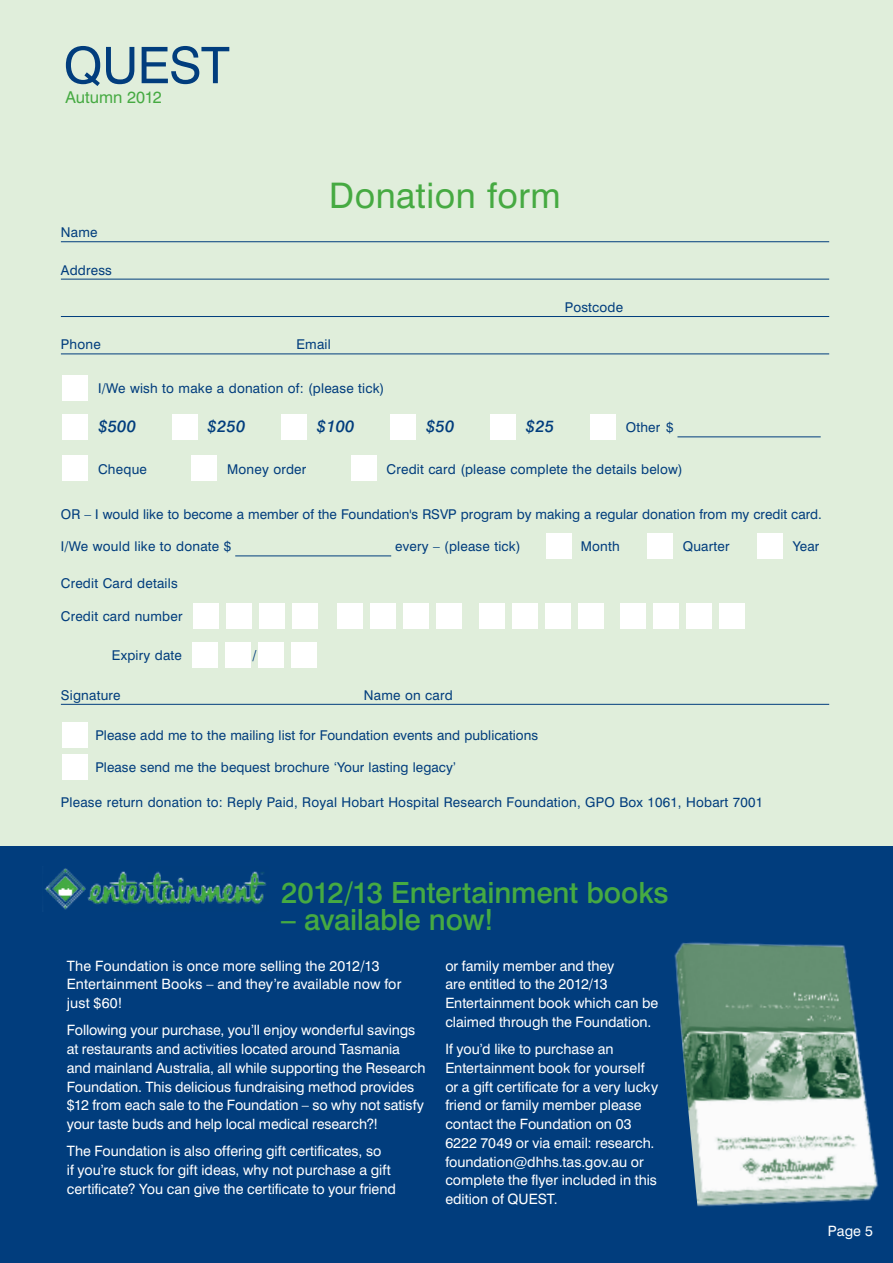
<style>
.page{position:relative;width:893px;height:1263px;background:#fff}
.page>*{position:absolute;margin:0;border:0;box-sizing:border-box;transform-origin:0 0}
.t1{font:50.4px "Swiss 721 BT";letter-spacing:-.01em;color:#013d7d}
.t2{font:35.25px "Swiss 721 BT";letter-spacing:.015em;color:#46aa42}
.t3{font:500 29.25px "Swiss 721 BT";letter-spacing:-.005em;color:#46aa42}
.t4{font:italic 500 16.5px "Swiss 721 BT";letter-spacing:.015em;color:#013d7d}
.t5{font:16.35px "Swiss 721 BT";color:#46aa42}
.t6{font:14.25px/18.8px "Swiss 721 BT";color:#fff}
.t7{font:13.5px "Swiss 721 BT";letter-spacing:.015em;color:#013d7d}
</style>
<div class="page">
<div style="left:0;top:0;width:893px;height:846px;background:#e0eedb"></div>
<div style="left:0;top:846px;width:893px;height:417px;background:#013d7d"></div>
<hr style="left:61px;top:241px;width:768px;height:1px;background:#013d7d">
<hr style="left:61px;top:279px;width:768px;height:1px;background:#013d7d">
<hr style="left:61px;top:316px;width:768px;height:1px;background:#013d7d">
<hr style="left:61px;top:353px;width:768px;height:1px;background:#013d7d">
<hr style="left:677px;top:436px;width:144px;height:1px;background:#013d7d">
<hr style="left:235px;top:555px;width:156px;height:1px;background:#013d7d">
<hr style="left:61px;top:704px;width:768px;height:1px;background:#013d7d">
<div style="left:62px;top:375px;width:26px;height:26px;background:#fff"></div>
<div style="left:62px;top:414px;width:26px;height:26px;background:#fff"></div>
<div style="left:172px;top:414px;width:25px;height:26px;background:#fff"></div>
<div style="left:281px;top:414px;width:26px;height:26px;background:#fff"></div>
<div style="left:390px;top:414px;width:26px;height:26px;background:#fff"></div>
<div style="left:490px;top:414px;width:26px;height:26px;background:#fff"></div>
<div style="left:590px;top:414px;width:25px;height:26px;background:#fff"></div>
<div style="left:62px;top:455px;width:26px;height:26px;background:#fff"></div>
<div style="left:191px;top:455px;width:26px;height:26px;background:#fff"></div>
<div style="left:351px;top:455px;width:25px;height:26px;background:#fff"></div>
<div style="left:546px;top:533px;width:26px;height:26px;background:#fff"></div>
<div style="left:647px;top:533px;width:25px;height:26px;background:#fff"></div>
<div style="left:757px;top:533px;width:25px;height:26px;background:#fff"></div>
<div style="left:193px;top:603px;width:25px;height:25px;background:#fff"></div>
<div style="left:226px;top:603px;width:25px;height:25px;background:#fff"></div>
<div style="left:259px;top:603px;width:25px;height:25px;background:#fff"></div>
<div style="left:292px;top:603px;width:25px;height:25px;background:#fff"></div>
<div style="left:337px;top:603px;width:26px;height:25px;background:#fff"></div>
<div style="left:370px;top:603px;width:26px;height:25px;background:#fff"></div>
<div style="left:403px;top:603px;width:26px;height:25px;background:#fff"></div>
<div style="left:436px;top:603px;width:26px;height:25px;background:#fff"></div>
<div style="left:479px;top:603px;width:25px;height:25px;background:#fff"></div>
<div style="left:512px;top:603px;width:25px;height:25px;background:#fff"></div>
<div style="left:545px;top:603px;width:25px;height:25px;background:#fff"></div>
<div style="left:578px;top:603px;width:25px;height:25px;background:#fff"></div>
<div style="left:621px;top:603px;width:25px;height:25px;background:#fff"></div>
<div style="left:654px;top:603px;width:25px;height:25px;background:#fff"></div>
<div style="left:687px;top:603px;width:25px;height:25px;background:#fff"></div>
<div style="left:720px;top:603px;width:25px;height:25px;background:#fff"></div>
<div style="left:192px;top:642px;width:26px;height:26px;background:#fff"></div>
<div style="left:225px;top:642px;width:26px;height:26px;background:#fff"></div>
<div style="left:258px;top:642px;width:26px;height:26px;background:#fff"></div>
<div style="left:291px;top:642px;width:26px;height:26px;background:#fff"></div>
<div style="left:62px;top:722px;width:26px;height:26px;background:#fff"></div>
<div style="left:62px;top:754px;width:26px;height:26px;background:#fff"></div>
<img style="left:45px;top:868px;width:221px;height:42px">
<img style="left:674px;top:942px;width:205px;height:265px">
<h1 class="t1" style="left:64px;top:35px;width:168px">QUEST</h1>
<p class="t5" style="left:65px;top:87px;width:98px">Autumn 2012</p>
<p class="t7" style="left:61px;top:224px;width:38px">Name</p>
<p class="t7" style="left:61px;top:261px;width:53px">Address</p>
<h2 class="t2" style="left:329px;top:174px;width:233px">Donation form</h2>
<p class="t7" style="left:565px;top:299px;width:60px">Postcode</p>
<p class="t7" style="left:61px;top:336px;width:41px">Phone</p>
<p class="t7" style="left:296px;top:336px;width:36px">Email</p>
<p class="t7" style="left:98px;top:380px;width:288px">I/We wish to make a donation of: (please tick)</p>
<p class="t4" style="left:98px;top:416px;width:39px">$500</p>
<p class="t4" style="left:208px;top:416px;width:39px">$250</p>
<p class="t4" style="left:317px;top:416px;width:39px">$100</p>
<p class="t4" style="left:426px;top:416px;width:30px">$50</p>
<p class="t4" style="left:526px;top:416px;width:30px">$25</p>
<p class="t7" style="left:626px;top:419px;width:49px">Other $</p>
<p class="t7" style="left:98px;top:460px;width:50px">Cheque</p>
<p class="t7" style="left:227px;top:460px;width:81px">Money order</p>
<p class="t7" style="left:387px;top:460px;width:298px">Credit card (please complete the details below)</p>
<p class="t7" style="left:61px;top:505px;width:762px">OR – I would like to become a member of the Foundation's RSVP program by making a regular donation from my credit card.</p>
<p class="t7" style="left:61px;top:538px;width:172px">I/We would like to donate $</p>
<p class="t7" style="left:395px;top:538px;width:127px">every – (please tick)</p>
<p class="t7" style="left:581px;top:538px;width:41px">Month</p>
<p class="t7" style="left:683px;top:538px;width:48px">Quarter</p>
<p class="t7" style="left:793px;top:538px;width:28px">Year</p>
<p class="t7" style="left:61px;top:575px;width:118px">Credit Card details</p>
<p class="t7" style="left:61px;top:608px;width:123px">Credit card number</p>
<p class="t7" style="left:112px;top:647px;width:72px">Expiry date</p>
<p class="t7" style="left:252px;top:647px;width:6px">/</p>
<p class="t7" style="left:61px;top:687px;width:61px">Signature</p>
<p class="t7" style="left:364px;top:687px;width:90px">Name on card</p>
<p class="t7" style="left:95px;top:727px;width:444px">Please add me to the mailing list for Foundation events and publications</p>
<p class="t7" style="left:95px;top:759px;width:362px">Please send me the bequest brochure ‘Your lasting legacy’</p>
<p class="t7" style="left:61px;top:794px;width:704px">Please return donation to: Reply Paid, Royal Hobart Hospital Research Foundation, GPO Box 1061, Hobart 7001</p>
<h3 class="t3" style="left:281px;top:874px;width:389px">2012/13 Entertainment books</h3>
<h3 class="t3" style="left:281px;top:901px;width:214px">– available now!</h3>
<p class="t6" style="left:67px;top:956px;width:336px">The Foundation is once more selling the 2012/13<br>Entertainment Books – and they’re available now for just $60!</p>
<p class="t6" style="left:67px;top:1021px;width:360px">Following your purchase, you’ll enjoy wonderful savings at restaurants and activities located around Tasmania and mainland Australia, all while supporting the Research Foundation. This delicious fundraising method provides $12 from each sale to the Foundation – so why not satisfy your taste buds and help local medical research?!</p>
<p class="t6" style="left:67px;top:1142px;width:331px">The Foundation is also offering gift certificates, so<br>if you’re stuck for gift ideas, why not purchase a gift certificate? You can give the certificate to your friend</p>
<p class="t6" style="left:445px;top:956px;width:214px">or family member and they<br>are entitled to the 2012/13<br>Entertainment book which can be claimed through the Foundation.</p>
<p class="t6" style="left:445px;top:1039px;width:214px">If you’d like to purchase an<br>Entertainment book for yourself or a gift certificate for a very lucky friend or family member please contact the Foundation on 03<br>6222 7049 or via email: research. foundation@dhhs.tas.gov.au or complete the flyer included in this edition of QUEST.</p>
<p class="t6" style="left:828px;top:1221px;width:46px">Page 5</p>
</div>
